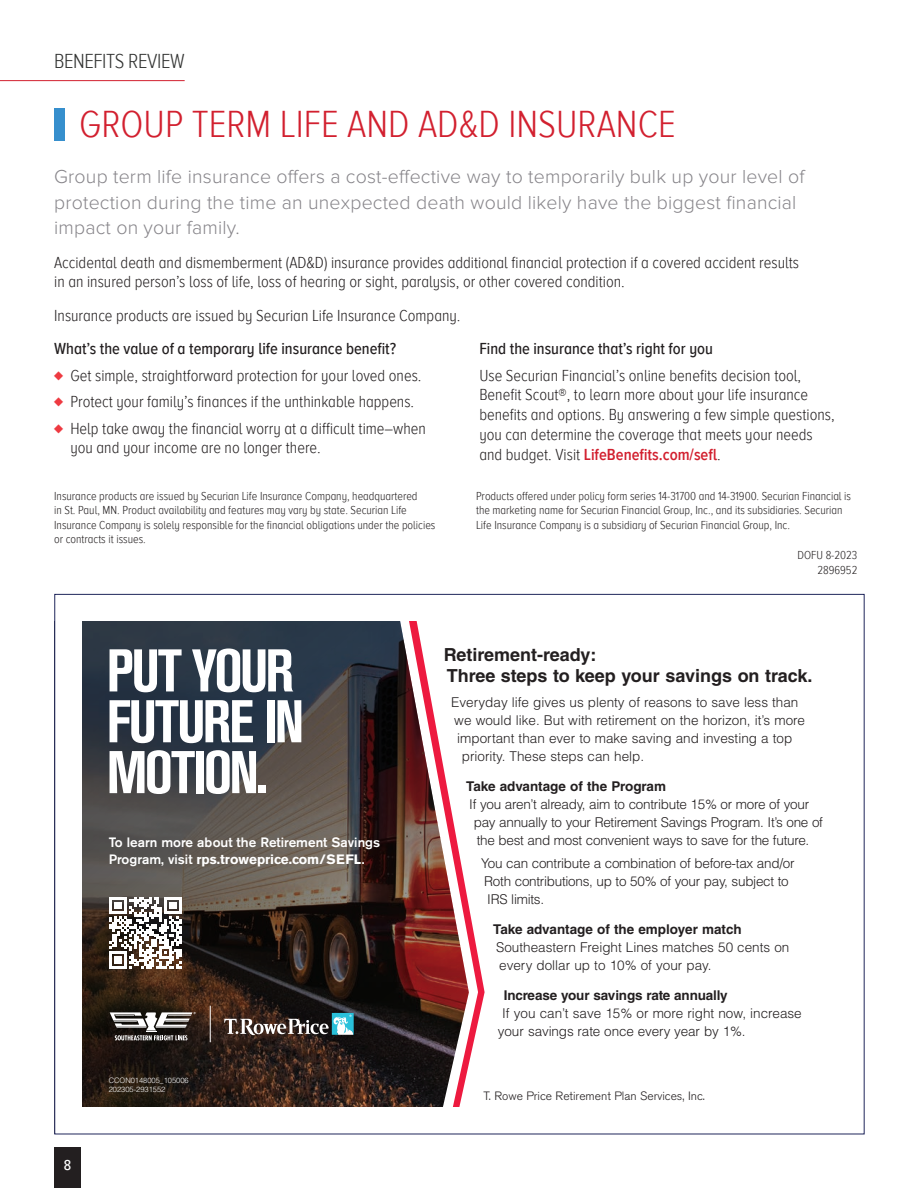
<style>
.page{position:relative;width:918px;height:1188px;background:#fff}
.page>*{position:absolute;margin:0;border:0;box-sizing:border-box;transform-origin:0 0}
.t1{font:700 condensed 59.55px/50.8px "Akzidenz Grotesk BE";letter-spacing:-.04em;color:#fff}
.t2{font:300 39px "Proxima Nova A Cond";color:#d2202f}
.t3{font:300 21px "Proxima Nova A Cond";letter-spacing:-.02em;color:#323332}
.t4{font:300 19.5px/25.5px "Proxima Nova";letter-spacing:.01em;color:#868489}
.t5{font:700 18px/21px "Helvetica LT Std";color:#231f20}
.t6{font:300 16.5px/19.8px "Proxima Nova A Cond";color:#231f20}
.t7{font:500 16.5px "Proxima Nova A Cond";color:#231f20}
.t8{font:500 15px "Proxima Nova A Cond";color:#fff}
.t9{font:300 13.5px/18px "Helvetica LT Std";letter-spacing:-.01em;color:#231f20}
.t10{font:700 13.5px "Helvetica LT Std";letter-spacing:-.01em;color:#231f20}
.t11{font:500 13.5px/17.2px "Akzidenz Grotesk BE";color:#fff}
.t12{font:300 12px/14.4px "Proxima Nova A Cond";color:#231f20}
.t13{font:300 12px "Akzidenz Grotesk BE";color:#231f20}
.t14{font:300 7.5px/9px "Helvetica LT Std";color:#fff}
.s1{font-size:18px;color:#ee3a41}
.s2{font-weight:600;color:#d2202f}
.s3{font-weight:700}
</style>
<div class="page">
<div style="left:54px;top:1148px;width:27px;height:40px;background:#231f20"></div>
<hr style="left:0;top:80px;width:185px;height:1px;background:#d2202f">
<svg style="left:469px;top:907px;width:16px;height:156px"></svg>
<svg style="left:82px;top:621px;width:387px;height:486px;background:#4b3f3f"></svg>
<svg style="left:109px;top:897px;width:72px;height:72px"></svg>
<svg style="left:110px;top:1012px;width:86px;height:28px"></svg>
<svg style="left:224px;top:1013px;width:130px;height:22px"></svg>
<hr style="left:210px;top:1006px;width:1px;height:36px;background:#fff">
<div style="left:54px;top:108px;width:10px;height:33px;background:#368fcd"></div>
<p class="t3" style="left:54px;top:49px;width:132px">BENEFITS REVIEW</p>
<p class="t2" style="left:79px;top:103px;width:598px">GROUP TERM LIFE AND AD&amp;D INSURANCE</p>
<p class="t4" style="left:54px;top:165px;width:752px">Group term life insurance offers a cost-effective way to temporarily bulk up your level of protection during the time an unexpected death would likely have the biggest financial impact on your family.</p>
<p class="t6" style="left:54px;top:253px;width:747px">Accidental death and dismemberment (AD&amp;D) insurance provides additional financial protection if a covered accident results in an insured person’s loss of life, loss of hearing or sight, paralysis, or other covered condition.</p>
<p class="t6" style="left:54px;top:306px;width:408px">Insurance products are issued by Securian Life Insurance Company.</p>
<p class="t7" style="left:54px;top:339px;width:344px">What’s the value of a temporary life insurance benefit?</p>
<p class="t6" style="left:54px;top:366px;width:369px"><span class="s1">♦</span> Get simple, straightforward protection for your loved ones.</p>
<p class="t6" style="left:54px;top:392px;width:362px"><span class="s1">♦</span> Protect your family’s finances if the unthinkable happens.</p>
<p class="t6" style="left:70px;top:419px;width:357px;text-indent:-16px"><span class="s1">♦</span> Help take away the financial worry at a difficult time–when you and your income are no longer there.</p>
<p class="t7" style="left:479px;top:339px;width:235px">Find the insurance that’s right for you</p>
<p class="t6" style="left:479px;top:366px;width:357px">Use Securian Financial’s online benefits decision tool, Benefit Scout®, to learn more about your life insurance benefits and options. By answering a few simple questions, you can determine the coverage that meets your needs and budget. Visit <span class="s2">LifeBenefits.com/sefl</span>.</p>
<p class="t12" style="left:54px;top:489px;width:383px">Insurance products are issued by Securian Life Insurance Company, headquartered<br>in St. Paul, MN. Product availability and features may vary by state. Securian Life Insurance Company is solely responsible for the financial obligations under the policies or contracts it issues.</p>
<p class="t12" style="left:476px;top:489px;width:377px">Products offered under policy form series 14-31700 and 14-31900. Securian Financial is the marketing name for Securian Financial Group, Inc., and its subsidiaries. Securian<br>Life Insurance Company is a subsidiary of Securian Financial Group, Inc.</p>
<p class="t12" style="left:797px;top:548px;width:61px">DOFU 8-2023</p>
<p class="t12" style="left:817px;top:563px;width:41px">2896952</p>
<h1 class="t1" style="left:107px;top:646px;width:199px">PUT YOUR<br>FUTURE IN<br>MOTION.</h1>
<p class="t11" style="left:109px;top:833px;width:273px">To learn more about the Retirement Savings<br>Program, visit <span class="s3">rps.troweprice.com/SEFL</span>.</p>
<p class="t8" style="left:64px;top:1157px;width:9px">8</p>
<p class="t14" style="left:109px;top:1076px;width:81px">CCON0148005_105006<br>202305-2931552</p>
<p class="t5" style="left:444px;top:644px;width:370px">Retirement-ready:<br>Three steps to keep your savings on track.</p>
<p class="t9" style="left:451px;top:693px;width:349px">Everyday life gives us plenty of reasons to save less than</p>
<p class="t9" style="left:454px;top:711px;width:352px">we would like. But with retirement on the horizon, it’s more</p>
<p class="t9" style="left:457px;top:729px;width:337px">important than ever to make saving and investing a top</p>
<p class="t9" style="left:462px;top:747px;width:184px">priority. These steps can help.</p>
<p class="t10" style="left:466px;top:778px;width:201px">Take advantage of the Program</p>
<p class="t9" style="left:474px;top:795px;width:351px;text-indent:-4px">If you aren’t already, aim to contribute 15% or more of your pay annually to your Retirement Savings Program. It’s one of the best and most convenient ways to save for the future.</p>
<p class="t9" style="left:481px;top:855px;width:315px">You can contribute a combination of before-tax and/or<br>Roth contributions, up to 50% of your pay, subject to<br>IRS limits.</p>
<p class="t10" style="left:493px;top:921px;width:250px">Take advantage of the employer match</p>
<p class="t9" style="left:496px;top:938px;width:295px">Southeastern Freight Lines matches 50 cents on every dollar up to 10% of your pay.</p>
<p class="t10" style="left:504px;top:987px;width:225px">Increase your savings rate annually</p>
<p class="t9" style="left:498px;top:1004px;width:306px;text-indent:4px">If you can’t save 15% or more right now, increase your savings rate once every year by 1%.</p>
<p class="t13" style="left:483px;top:1089px;width:223px">T. Rowe Price Retirement Plan Services, Inc.</p>
</div>
